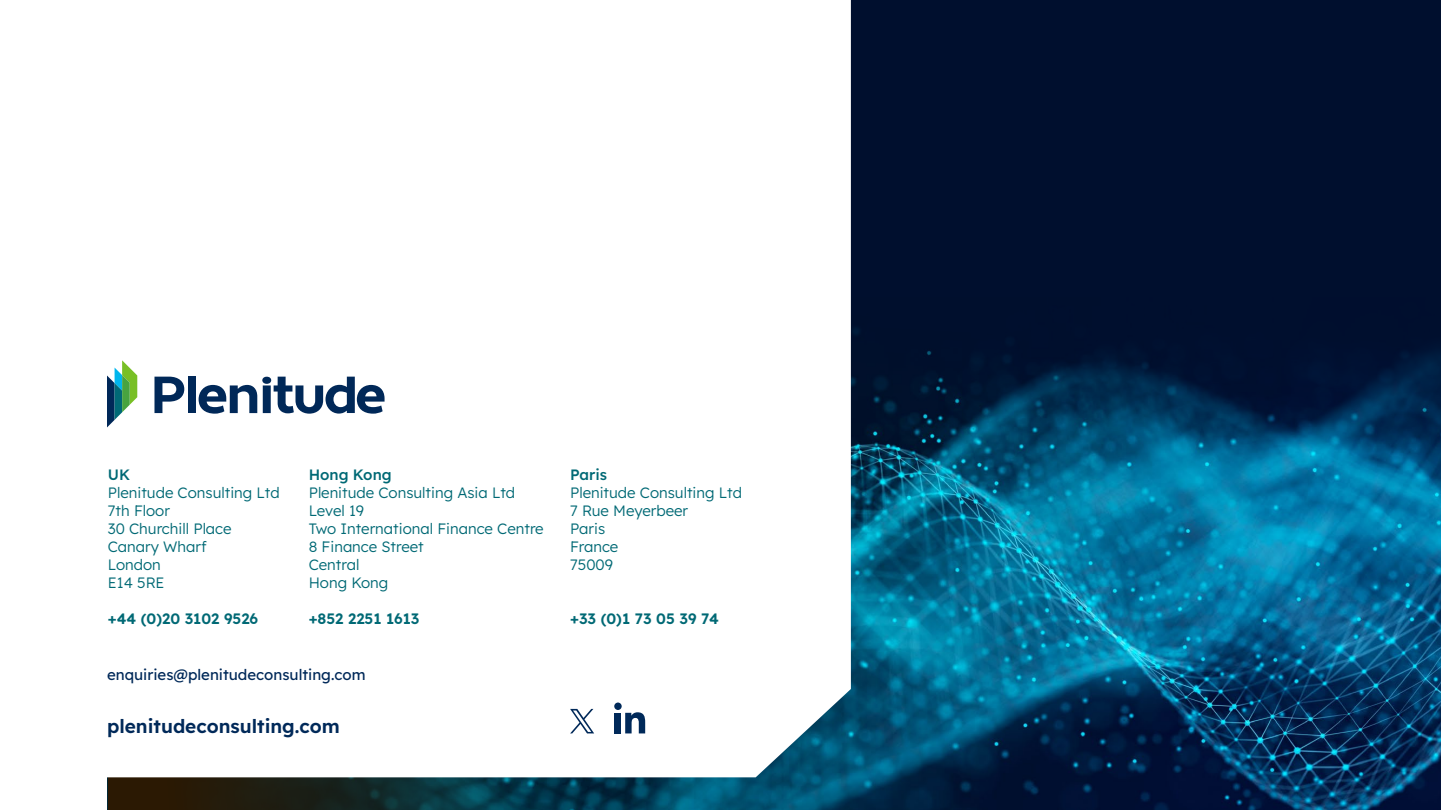
<style>
.page{position:relative;width:1441px;height:810px;background:#fff}
.page>*{position:absolute;margin:0;border:0;box-sizing:border-box;transform-origin:0 0}
.t1{font:600 19.05px "Lexend";color:#002959}
.t2{font:300 15px/18px "Lexend";color:#006975}
.t3{font:600 15px "Lexend";color:#006975}
.t4{font:15px "Lexend";color:#002959}
.t5{font:500 15px "Lexend";color:#006975}
</style>
<div class="page">
<div style="left:108px;top:0;width:1332px;height:810px;background:#000f2e"></div>
<img style="left:537px;top:298px;width:903px;height:512px">
<svg style="left:108px;top:777px;width:429px;height:33px;background:#1a2a26"></svg>
<div style="left:107px;top:0;width:743px;height:777px;background:#fff"></div>
<svg style="left:154px;top:377px;width:30px;height:36px"></svg>
<svg style="left:198px;top:377px;width:186px;height:37px;background:#8598af"></svg>
<div style="left:188px;top:377px;width:8px;height:36px;background:#002858"></div>
<svg style="left:107px;top:360px;width:30px;height:67px;background:#81b29b"></svg>
<svg style="left:625px;top:712px;width:20px;height:21px"></svg>
<div style="left:614px;top:713px;width:7px;height:20px;background:#002959"></div>
<div style="left:614px;top:703px;width:7px;height:7px;background:#002959;border-radius:50%"></div>
<svg style="left:570px;top:709px;width:24px;height:24px"></svg>
<p class="t5" style="left:108px;top:463px;width:24px">UK</p>
<p class="t2" style="left:108px;top:482px;width:173px">Plenitude Consulting Ltd<br>7th Floor<br>30 Churchill Place<br>Canary Wharf<br>London<br>E14 5RE</p>
<p class="t3" style="left:108px;top:607px;width:152px">+44 (0)20 3102 9526</p>
<p class="t5" style="left:308px;top:463px;width:84px">Hong Kong</p>
<p class="t2" style="left:308px;top:482px;width:236px">Plenitude Consulting Asia Ltd<br>Level 19<br>Two International Finance Centre<br>8 Finance Street<br>Central<br>Hong Kong</p>
<p class="t3" style="left:308px;top:607px;width:112px">+852 2251 1613</p>
<p class="t4" style="left:107px;top:664px;width:260px">enquiries@plenitudeconsulting.com</p>
<p class="t1" style="left:107px;top:711px;width:234px">plenitudeconsulting.com</p>
<p class="t5" style="left:570px;top:463px;width:39px">Paris</p>
<p class="t2" style="left:570px;top:482px;width:173px">Plenitude Consulting Ltd<br>7 Rue Meyerbeer<br>Paris<br>France<br>75009</p>
<p class="t3" style="left:570px;top:607px;width:150px">+33 (0)1 73 05 39 74</p>
</div>
